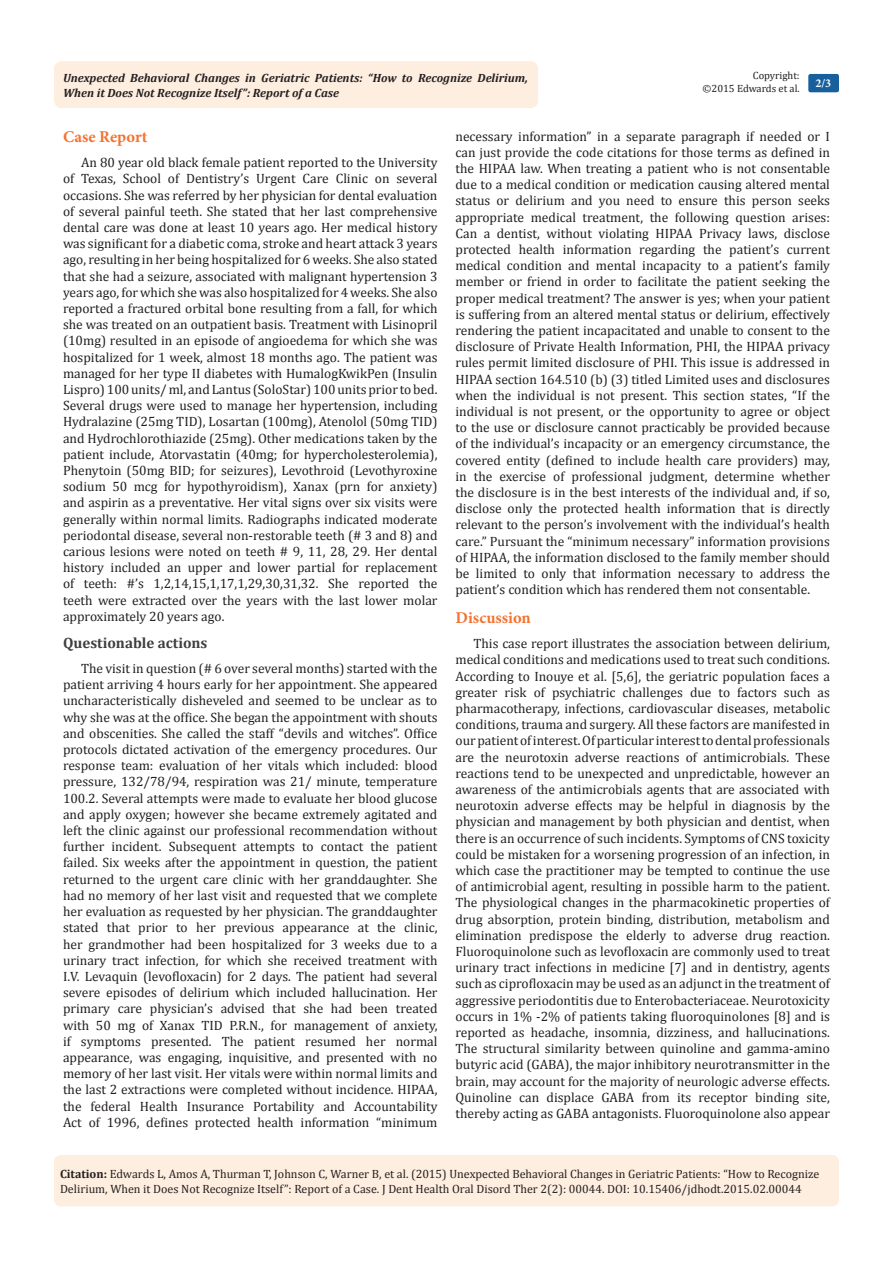
<style>
.page{position:relative;width:893px;height:1263px;background:#fff}
.page>*{position:absolute;margin:0;border:0;box-sizing:border-box;transform-origin:0 0}
.t1{font:700 16.5px "Minion Pro";color:#f37331}
.t2{font:700 15px "Cambria";color:#3e3e3f}
.t3{font:13.5px/16.2px "Cambria";color:#231f20;text-align:justify}
.Citation{font:12px/14.4px "Cambria";color:#231f20}
.t4{font:italic 700 12px/14.4px "Cambria";color:#231f20}
.t5{font:700 12px "Minion Pro";color:#fff}
.t6{font:10.5px "Cambria";color:#231f20}
.s1{font-weight:700}
</style>
<div class="page">
<div style="left:54px;top:61px;width:484px;height:47px;background:#feeee0;border-radius:8px"></div>
<div style="left:808px;top:74px;width:31px;height:18px;background:#18609d;border-radius:2px"></div>
<div style="left:54px;top:1155px;width:785px;height:51px;background:#feeee0;border-radius:7px"></div>
<p class="t6" style="left:753px;top:69px;width:48px">Copyright:</p>
<p class="t6" style="left:703px;top:82px;width:99px">©2015 Edwards et al.</p>
<p class="t4" style="left:63px;top:70px;width:466px">Unexpected Behavioral Changes in Geriatric Patients: “How to Recognize Delirium,<br>When it Does Not Recognize Itself”: Report of a Case</p>
<p class="t5" style="left:815px;top:75px;width:17px">2/3</p>
<p class="t1" style="left:63px;top:125px;width:86px">Case Report</p>
<p class="t3" style="left:63px;top:154px;width:376px;text-indent:18px">An 80 year old black female patient reported to the University of Texas, School of Dentistry’s Urgent Care Clinic on several occasions. She was referred by her physician for dental evaluation of several painful teeth. She stated that her last comprehensive dental care was done at least 10 years ago. Her medical history was significant for a diabetic coma, stroke and heart attack 3 years ago, resulting in her being hospitalized for 6 weeks. She also stated that she had a seizure, associated with malignant hypertension 3 years ago, for which she was also hospitalized for 4 weeks. She also reported a fractured orbital bone resulting from a fall, for which she was treated on an outpatient basis. Treatment with Lisinopril (10mg) resulted in an episode of angioedema for which she was hospitalized for 1 week, almost 18 months ago. The patient was managed for her type II diabetes with HumalogKwikPen (Insulin Lispro) 100 units/ ml, and Lantus (SoloStar) 100 units prior to bed.<br>Several drugs were used to manage her hypertension, including Hydralazine (25mg TID), Losartan (100mg), Atenolol (50mg TID) and Hydrochlorothiazide (25mg). Other medications taken by the patient include, Atorvastatin (40mg; for hypercholesterolemia), Phenytoin (50mg BID; for seizures), Levothroid (Levothyroxine sodium 50 mcg for hypothyroidism), Xanax (prn for anxiety) and aspirin as a preventative. Her vital signs over six visits were generally within normal limits. Radiographs indicated moderate periodontal disease, several non-restorable teeth (# 3 and 8) and carious lesions were noted on teeth # 9, 11, 28, 29. Her dental history included an upper and lower partial for replacement of teeth: #’s 1,2,14,15,1,17,1,29,30,31,32. She reported the teeth were extracted over the years with the last lower molar approximately 20 years ago.</p>
<p class="t2" style="left:63px;top:632px;width:146px">Questionable actions</p>
<p class="t3" style="left:63px;top:660px;width:376px;text-indent:18px">The visit in question (# 6 over several months) started with the patient arriving 4 hours early for her appointment. She appeared uncharacteristically disheveled and seemed to be unclear as to why she was at the office. She began the appointment with shouts and obscenities. She called the staff “devils and witches”. Office protocols dictated activation of the emergency procedures. Our response team: evaluation of her vitals which included: blood pressure, 132/78/94, respiration was 21/ minute, temperature 100.2. Several attempts were made to evaluate her blood glucose and apply oxygen; however she became extremely agitated and left the clinic against our professional recommendation without further incident. Subsequent attempts to contact the patient failed. Six weeks after the appointment in question, the patient returned to the urgent care clinic with her granddaughter. She had no memory of her last visit and requested that we complete her evaluation as requested by her physician. The granddaughter stated that prior to her previous appearance at the clinic, her grandmother had been hospitalized for 3 weeks due to a urinary tract infection, for which she received treatment with I.V. Levaquin (levofloxacin) for 2 days. The patient had several severe episodes of delirium which included hallucination. Her primary care physician’s advised that she had been treated with 50 mg of Xanax TID P.R.N., for management of anxiety, if symptoms presented. The patient resumed her normal appearance, was engaging, inquisitive, and presented with no memory of her last visit. Her vitals were within normal limits and the last 2 extractions were completed without incidence. HIPAA, the federal Health Insurance Portability and Accountability Act of 1996, defines protected health information “minimum</p>
<p class="t3" style="left:455px;top:128px;width:376px">necessary information” in a separate paragraph if needed or I can just provide the code citations for those terms as defined in the HIPAA law. When treating a patient who is not consentable due to a medical condition or medication causing altered mental status or delirium and you need to ensure this person seeks appropriate medical treatment, the following question arises:<br>Can a dentist, without violating HIPAA Privacy laws, disclose protected health information regarding the patient’s current medical condition and mental incapacity to a patient’s family member or friend in order to facilitate the patient seeking the proper medical treatment? The answer is yes; when your patient is suffering from an altered mental status or delirium, effectively rendering the patient incapacitated and unable to consent to the disclosure of Private Health Information, PHI, the HIPAA privacy rules permit limited disclosure of PHI. This issue is addressed in HIPAA section 164.510 (b) (3) titled Limited uses and disclosures when the individual is not present. This section states, “If the individual is not present, or the opportunity to agree or object to the use or disclosure cannot practicably be provided because of the individual’s incapacity or an emergency circumstance, the covered entity (defined to include health care providers) may, in the exercise of professional judgment, determine whether the disclosure is in the best interests of the individual and, if so, disclose only the protected health information that is directly relevant to the person’s involvement with the individual’s health care.” Pursuant the “minimum necessary” information provisions of HIPAA, the information disclosed to the family member should be limited to only that information necessary to address the patient’s condition which has rendered them not consentable.</p>
<p class="t1" style="left:455px;top:606px;width:77px">Discussion</p>
<p class="t3" style="left:455px;top:635px;width:376px;text-indent:18px">This case report illustrates the association between delirium, medical conditions and medications used to treat such conditions.<br>According to Inouye et al. [5,6], the geriatric population faces a greater risk of psychiatric challenges due to factors such as pharmacotherapy, infections, cardiovascular diseases, metabolic conditions, trauma and surgery. All these factors are manifested in our patient of interest. Of particular interest to dental professionals are the neurotoxin adverse reactions of antimicrobials. These reactions tend to be unexpected and unpredictable, however an awareness of the antimicrobials agents that are associated with neurotoxin adverse effects may be helpful in diagnosis by the physician and management by both physician and dentist, when there is an occurrence of such incidents. Symptoms of CNS toxicity could be mistaken for a worsening progression of an infection, in which case the practitioner may be tempted to continue the use of antimicrobial agent, resulting in possible harm to the patient.<br>The physiological changes in the pharmacokinetic properties of drug absorption, protein binding, distribution, metabolism and elimination predispose the elderly to adverse drug reaction.<br>Fluoroquinolone such as levofloxacin are commonly used to treat urinary tract infections in medicine [7] and in dentistry, agents such as ciprofloxacin may be used as an adjunct in the treatment of aggressive periodontitis due to Enterobacteriaceae. Neurotoxicity occurs in 1% -2% of patients taking fluoroquinolones [8] and is reported as headache, insomnia, dizziness, and hallucinations.<br>The structural similarity between quinoline and gamma-amino butyric acid (GABA), the major inhibitory neurotransmitter in the brain, may account for the majority of neurologic adverse effects.<br>Quinoline can displace GABA from its receptor binding site, thereby acting as GABA antagonists. Fluoroquinolone also appear</p>
<p class="Citation" style="left:60px;top:1167px;width:761px"><span class="s1">Citation:</span> Edwards L, Amos A, Thurman T, Johnson C, Warner B, et al. (2015) Unexpected Behavioral Changes in Geriatric Patients: “How to Recognize<br>Delirium, When it Does Not Recognize Itself”: Report of a Case. J Dent Health Oral Disord Ther 2(2): 00044. DOI: 10.15406/jdhodt.2015.02.00044</p>
</div>
